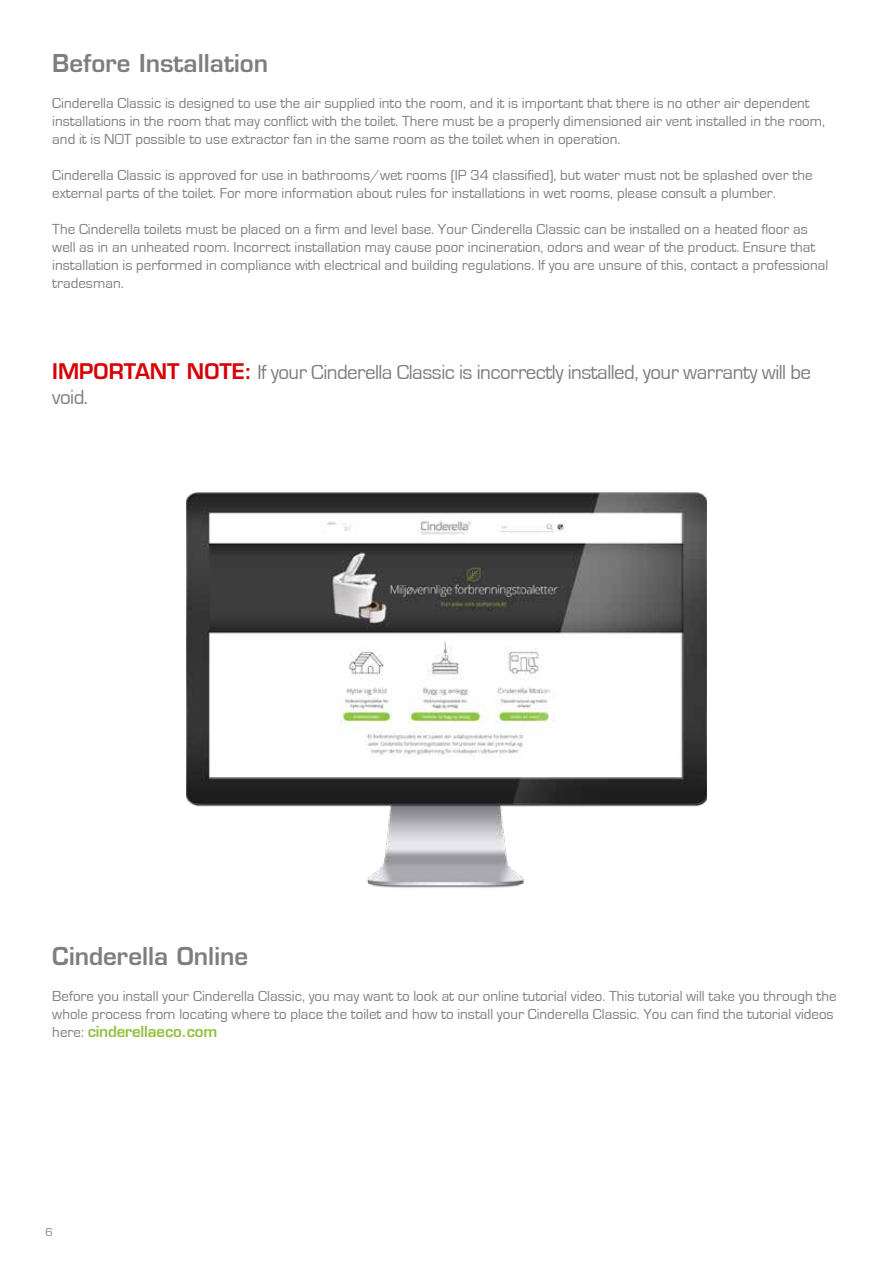
<style>
.page{position:relative;width:893px;height:1263px;background:#fff}
.page>*{position:absolute;margin:0;border:0;box-sizing:border-box;transform-origin:0 0}
.t1{font:600 24px "Eurostile";color:#7e7e80}
.t2{font:21px/25.2px "Eurostile";letter-spacing:-.025em;color:#7e7e80}
.t3{font:15px/18px "Eurostile";color:#7e7e80}
.t4{font:12px "Eurostile";color:#818084}
.s1{font-weight:600;color:#d70006}
.s2{font-weight:600;color:#91c040}
</style>
<div class="page">
<img style="left:186px;top:492px;width:521px;height:396px">
<h1 class="t1" style="left:52px;top:48px;width:217px">Before Installation</h1>
<p class="t3" style="left:52px;top:94px;width:774px">Cinderella Classic is designed to use the air supplied into the room, and it is important that there is no other air dependent installations in the room that may conflict with the toilet. There must be a properly dimensioned air vent installed in the room, and it is NOT possible to use extractor fan in the same room as the toilet when in operation.</p>
<p class="t3" style="left:52px;top:166px;width:762px">Cinderella Classic is approved for use in bathrooms/wet rooms (IP 34 classified), but water must not be splashed over the external parts of the toilet. For more information about rules for installations in wet rooms, please consult a plumber.</p>
<p class="t3" style="left:52px;top:220px;width:778px">The Cinderella toilets must be placed on a firm and level base. Your Cinderella Classic can be installed on a heated floor as well as in an unheated room. Incorrect installation may cause poor incineration, odors and wear of the product. Ensure that installation is performed in compliance with electrical and building regulations. If you are unsure of this, contact a professional tradesman.</p>
<h2 class="t2" style="left:52px;top:359px;width:760px"><span class="s1">IMPORTANT NOTE:</span> If your Cinderella Classic is incorrectly installed, your warranty will be void.</h2>
<h1 class="t1" style="left:52px;top:941px;width:197px">Cinderella Online</h1>
<p class="t3" style="left:52px;top:987px;width:786px">Before you install your Cinderella Classic, you may want to look at our online tutorial video. This tutorial will take you through the whole process from locating where to place the toilet and how to install your Cinderella Classic. You can find the tutorial videos here: <span class="s2">cinderellaeco.com</span></p>
<p class="t4" style="left:45px;top:1225px;width:9px">6</p>
</div>
